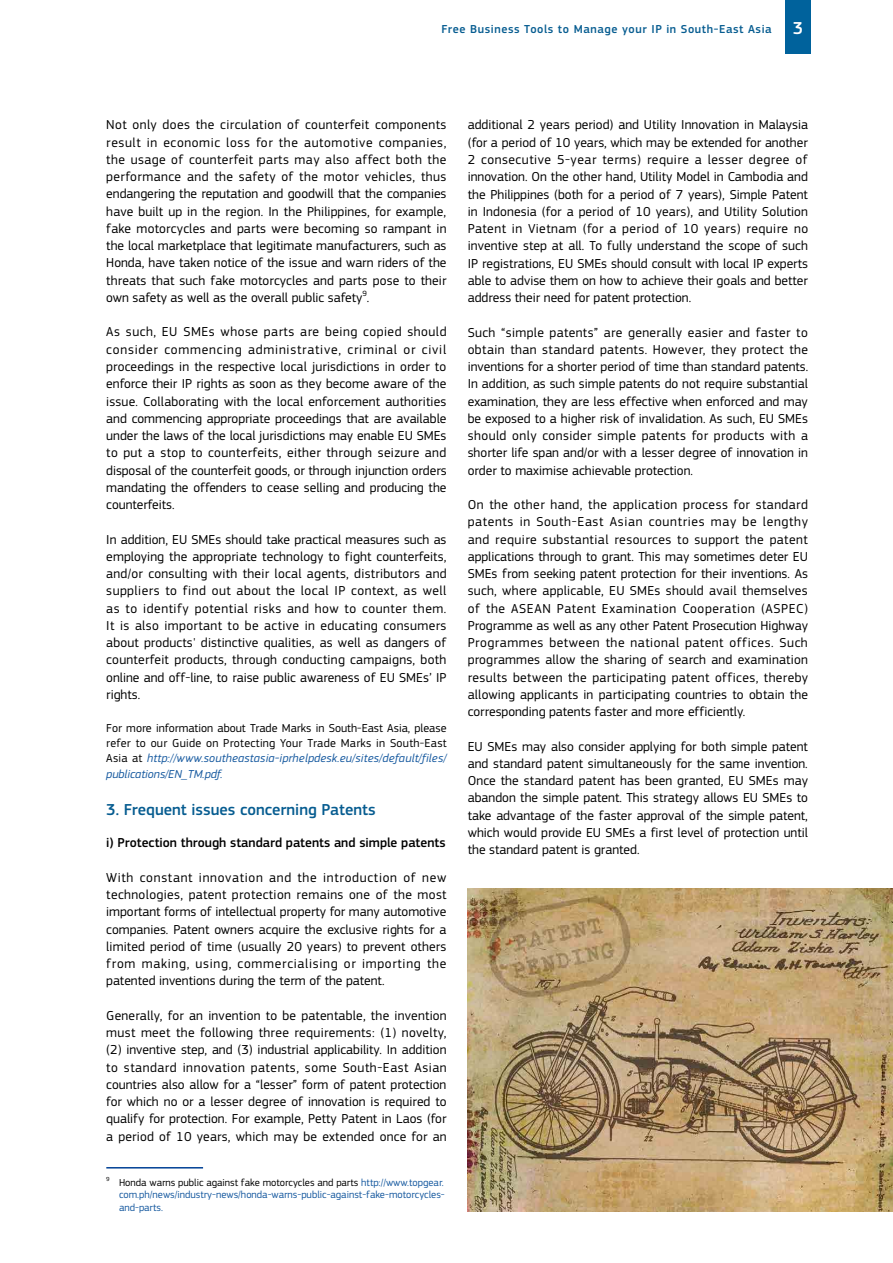
<style>
.page{position:relative;width:893px;height:1263px;background:#fff}
.page>*{position:absolute;margin:0;border:0;box-sizing:border-box;transform-origin:0 0}
.t1{font:500 16.5px "EC Square Sans Pro";color:#065c90}
.t2{font:13.5px/17.2px "EC Square Sans Pro";color:#000;text-align:justify}
.t3{font:500 13.5px "EC Square Sans Pro";color:#000}
.t4{font:12px/15.3px "EC Square Sans Pro";letter-spacing:.02em;color:#000;text-align:justify}
.t5{font:500 12px "EC Square Sans Pro";letter-spacing:.05em;color:#065c90}
.t6{font:10.5px/12.6px "EC Square Sans Pro";color:#16599f;text-align:justify}
.t7{font:7.8px "EC Square Sans Pro";color:#000}
.t8{font:6.15px "EC Square Sans Pro";color:#000}
.s1{font-size:18px;color:#fff}
.s2{font-style:italic;color:#16599f}
.s3{color:#000}
</style>
<div class="page">
<img style="left:468px;top:889px;width:425px;height:323px">
<div style="left:786px;top:0;width:25px;height:53px;background:#00629c"></div>
<hr style="left:106px;top:1167px;width:97px;height:1px;background:#004195">
<p class="t5" style="left:441px;top:22px;width:363px">Free Business Tools to Manage your IP in South-East Asia <span class="s1">3</span></p>
<p class="t2" style="left:106px;top:116px;width:342px">Not only does the circulation of counterfeit components result in economic loss for the automotive companies, the usage of counterfeit parts may also affect both the performance and the safety of the motor vehicles, thus endangering the reputation and goodwill that the companies have built up in the region. In the Philippines, for example, fake motorcycles and parts were becoming so rampant in the local marketplace that legitimate manufacturers, such as Honda, have taken notice of the issue and warn riders of the threats that such fake motorcycles and parts pose to their own safety as well as the overall public safety .</p>
<p class="t7" style="left:362px;top:288px;width:6px">9</p>
<p class="t2" style="left:106px;top:323px;width:342px">As such, EU SMEs whose parts are being copied should consider commencing administrative, criminal or civil proceedings in the respective local jurisdictions in order to enforce their IP rights as soon as they become aware of the issue. Collaborating with the local enforcement authorities and commencing appropriate proceedings that are available under the laws of the local jurisdictions may enable EU SMEs to put a stop to counterfeits, either through seizure and disposal of the counterfeit goods, or through injunction orders mandating the offenders to cease selling and producing the counterfeits.</p>
<p class="t2" style="left:106px;top:530px;width:342px">In addition, EU SMEs should take practical measures such as employing the appropriate technology to fight counterfeits, and/or consulting with their local agents, distributors and suppliers to find out about the local IP context, as well as to identify potential risks and how to counter them.<br>It is also important to be active in educating consumers about products' distinctive qualities, as well as dangers of counterfeit products, through conducting campaigns, both online and off-line, to raise public awareness of EU SMEs’ IP rights.</p>
<p class="t4" style="left:106px;top:720px;width:342px">For more information about Trade Marks in South-East Asia, please refer to our Guide on Protecting Your Trade Marks in South-East Asia at <span class="s2">http://www.southeastasia-iprhelpdesk.eu/sites/default/files/ publications/EN_TM.pdf.</span></p>
<p class="t1" style="left:106px;top:800px;width:271px">3. Frequent issues concerning Patents</p>
<p class="t3" style="left:106px;top:835px;width:341px">i) Protection through standard patents and simple patents</p>
<p class="t2" style="left:106px;top:869px;width:342px">With constant innovation and the introduction of new technologies, patent protection remains one of the most important forms of intellectual property for many automotive companies. Patent owners acquire the exclusive rights for a limited period of time (usually 20 years) to prevent others from making, using, commercialising or importing the patented inventions during the term of the patent.</p>
<p class="t2" style="left:106px;top:1007px;width:342px">Generally, for an invention to be patentable, the invention must meet the following three requirements: (1) novelty, (2) inventive step, and (3) industrial applicability. In addition to standard innovation patents, some South-East Asian countries also allow for a “lesser” form of patent protection for which no or a lesser degree of innovation is required to qualify for protection. For example, Petty Patent in Laos (for a period of 10 years, which may be extended once for an</p>
<p class="t8" style="left:106px;top:1175px;width:5px">9</p>
<p class="t6" style="left:119px;top:1176px;width:327px"><span class="s3">Honda warns public against fake motorcycles and parts</span> http://www.topgear. com.ph/news/industry-news/honda-warns-public-against-fake-motorcycles&shy;and-parts.</p>
<p class="t2" style="left:468px;top:116px;width:342px">additional 2 years period) and Utility Innovation in Malaysia (for a period of 10 years, which may be extended for another 2 consecutive 5-year terms) require a lesser degree of innovation. On the other hand, Utility Model in Cambodia and the Philippines (both for a period of 7 years), Simple Patent in Indonesia (for a period of 10 years), and Utility Solution Patent in Vietnam (for a period of 10 years) require no inventive step at all. To fully understand the scope of such IP registrations, EU SMEs should consult with local IP experts able to advise them on how to achieve their goals and better address their need for patent protection.</p>
<p class="t2" style="left:468px;top:324px;width:342px">Such “simple patents” are generally easier and faster to obtain than standard patents. However, they protect the inventions for a shorter period of time than standard patents.<br>In addition, as such simple patents do not require substantial examination, they are less effective when enforced and may be exposed to a higher risk of invalidation. As such, EU SMEs should only consider simple patents for products with a shorter life span and/or with a lesser degree of innovation in order to maximise achievable protection.</p>
<p class="t2" style="left:468px;top:496px;width:342px">On the other hand, the application process for standard patents in South-East Asian countries may be lengthy and require substantial resources to support the patent applications through to grant. This may sometimes deter EU SMEs from seeking patent protection for their inventions. As such, where applicable, EU SMEs should avail themselves of the ASEAN Patent Examination Cooperation (ASPEC)<br>Programme as well as any other Patent Prosecution Highway Programmes between the national patent offices. Such programmes allow the sharing of search and examination results between the participating patent offices, thereby allowing applicants in participating countries to obtain the corresponding patents faster and more efficiently.</p>
<p class="t2" style="left:468px;top:738px;width:342px">EU SMEs may also consider applying for both simple patent and standard patent simultaneously for the same invention.<br>Once the standard patent has been granted, EU SMEs may abandon the simple patent. This strategy allows EU SMEs to take advantage of the faster approval of the simple patent, which would provide EU SMEs a first level of protection until the standard patent is granted.</p>
</div>
